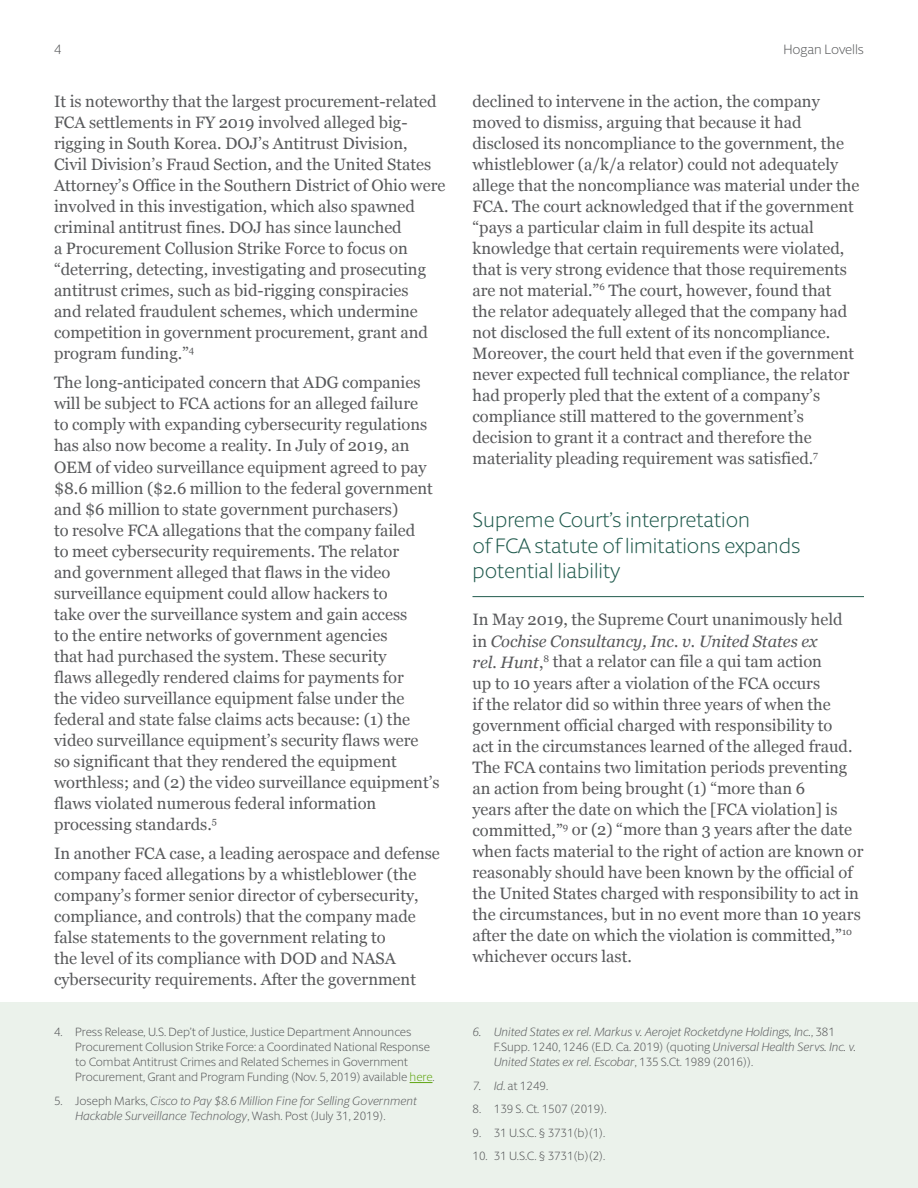
<style>
.page{position:relative;width:918px;height:1188px;background:#fff}
.page>*{position:absolute;margin:0;border:0;box-sizing:border-box;transform-origin:0 0}
.t1{font:300 21px/25.5px "Berlingske Sans Round";color:#215b4e}
.t2{font:16.5px/21px "Georgia";color:#58595b}
.t3{font:300 13.5px "Berlingske Sans Round";letter-spacing:-.01em;color:#58595b}
.t4{font:300 12px/15px "Berlingske Sans Round";color:#58595b}
.t5{font:italic 300 12px/15px "Berlingske Sans Round";letter-spacing:-.01em;color:#58595b}
.s1{color:#5fa511}
.s2{font-style:normal}
.s3{font-style:italic}
</style>
<div class="page">
<div style="left:0;top:1002px;width:918px;height:186px;background:#ebf2eb"></div>
<svg style="left:410px;top:1082px;width:23px;height:1px"></svg>
<hr style="left:472px;top:596px;width:392px;height:1px;background:#215b4e">
<p class="t3" style="left:54px;top:40px;width:9px">4</p>
<p class="t3" style="left:784px;top:40px;width:82px">Hogan Lovells</p>
<p class="t2" style="left:54px;top:90px;width:393px">It is noteworthy that the largest procurement-related FCA settlements in FY 2019 involved alleged big&shy;rigging in South Korea. DOJ’s Antitrust Division,<br>Civil Division’s Fraud Section, and the United States Attorney’s Office in the Southern District of Ohio were involved in this investigation, which also spawned criminal antitrust fines. DOJ has since launched<br>a Procurement Collusion Strike Force to focus on “deterring, detecting, investigating and prosecuting antitrust crimes, such as bid-rigging conspiracies<br>and related fraudulent schemes, which undermine competition in government procurement, grant and program funding.”<sup>4</sup></p>
<p class="t2" style="left:54px;top:372px;width:387px">The long-anticipated concern that ADG companies will be subject to FCA actions for an alleged failure<br>to comply with expanding cybersecurity regulations has also now become a reality. In July of 2019, an OEM of video surveillance equipment agreed to pay $8.6 million ($2.6 million to the federal government and $6 million to state government purchasers)<br>to resolve FCA allegations that the company failed<br>to meet cybersecurity requirements. The relator<br>and government alleged that flaws in the video surveillance equipment could allow hackers to<br>take over the surveillance system and gain access<br>to the entire networks of government agencies<br>that had purchased the system. These security<br>flaws allegedly rendered claims for payments for<br>the video surveillance equipment false under the federal and state false claims acts because: (1) the video surveillance equipment’s security flaws were<br>so significant that they rendered the equipment worthless; and (2) the video surveillance equipment’s flaws violated numerous federal information processing standards.<sup>5</sup></p>
<p class="t2" style="left:54px;top:842px;width:387px">In another FCA case, a leading aerospace and defense company faced allegations by a whistleblower (the company’s former senior director of cybersecurity, compliance, and controls) that the company made false statements to the government relating to<br>the level of its compliance with DOD and NASA cybersecurity requirements. After the government</p>
<p class="t4" style="left:75px;top:1024px;width:361px;text-indent:-21px">4. Press Release, U.S. Dep’t of Justice, Justice Department Announces Procurement Collusion Strike Force: a Coordinated National Response to Combat Antitrust Crimes and Related Schemes in Government Procurement, Grant and Program Funding (Nov. 5, 2019) available <span class="s1">here</span>.</p>
<p class="t5" style="left:75px;top:1093px;width:343px;text-indent:-21px"><span class="s2">5. Joseph Marks,</span> Cisco to Pay $8.6 Million Fine for Selling Government<br>Hackable Surveillance Technology<span class="s2">, Wash. Post (July 31, 2019).</span></p>
<p class="t2" style="left:472px;top:90px;width:389px">declined to intervene in the action, the company moved to dismiss, arguing that because it had disclosed its noncompliance to the government, the whistleblower (a/k/a relator) could not adequately allege that the noncompliance was material under the FCA. The court acknowledged that if the government “pays a particular claim in full despite its actual knowledge that certain requirements were violated, that is very strong evidence that those requirements are not material.”<sup>6</sup> The court, however, found that<br>the relator adequately alleged that the company had not disclosed the full extent of its noncompliance.<br>Moreover, the court held that even if the government never expected full technical compliance, the relator had properly pled that the extent of a company’s compliance still mattered to the government’s decision to grant it a contract and therefore the materiality pleading requirement was satisfied.<sup>7</sup></p>
<p class="t1" style="left:472px;top:507px;width:330px">Supreme Court’s interpretation<br>of FCA statute of limitations expands potential liability</p>
<p class="t2" style="left:472px;top:609px;width:392px">In May 2019, the Supreme Court unanimously held<br>in <span class="s3">Cochise Consultancy, Inc. v. United States ex<br>rel. Hunt</span>,<sup>8</sup> that a relator can file a qui tam action<br>up to 10 years after a violation of the FCA occurs<br>if the relator did so within three years of when the government official charged with responsibility to<br>act in the circumstances learned of the alleged fraud.<br>The FCA contains two limitation periods preventing an action from being brought (1) “more than 6<br>years after the date on which the [FCA violation] is committed,”<sup>9</sup> or (2) “more than 3 years after the date when facts material to the right of action are known or reasonably should have been known by the official of the United States charged with responsibility to act in the circumstances, but in no event more than 10 years after the date on which the violation is committed,”<sup>10 </sup>whichever occurs last.</p>
<p class="t5" style="left:494px;top:1024px;width:364px;text-indent:-21px">6. United States ex rel. Markus v. Aerojet Rocketdyne Holdings, Inc.<span class="s2">, 381<br>F.Supp. 1240, 1246 (E.D. Ca. 2019) (quoting</span> Universal Health Servs. Inc. v.<br>United States ex rel. Escobar<span class="s2">, 135 S.Ct. 1989 (2016)).</span></p>
<p class="t4" style="left:473px;top:1078px;width:77px"><span class="s3">7. Id</span>. at 1249.</p>
<p class="t4" style="left:473px;top:1101px;width:135px">8. 139 S. Ct. 1507 (2019).</p>
<p class="t4" style="left:473px;top:1125px;width:134px">9. 31 U.S.C. § 3731(b)(1).</p>
<p class="t4" style="left:473px;top:1148px;width:134px">10. 31 U.S.C. § 3731(b)(2).</p>
</div>
